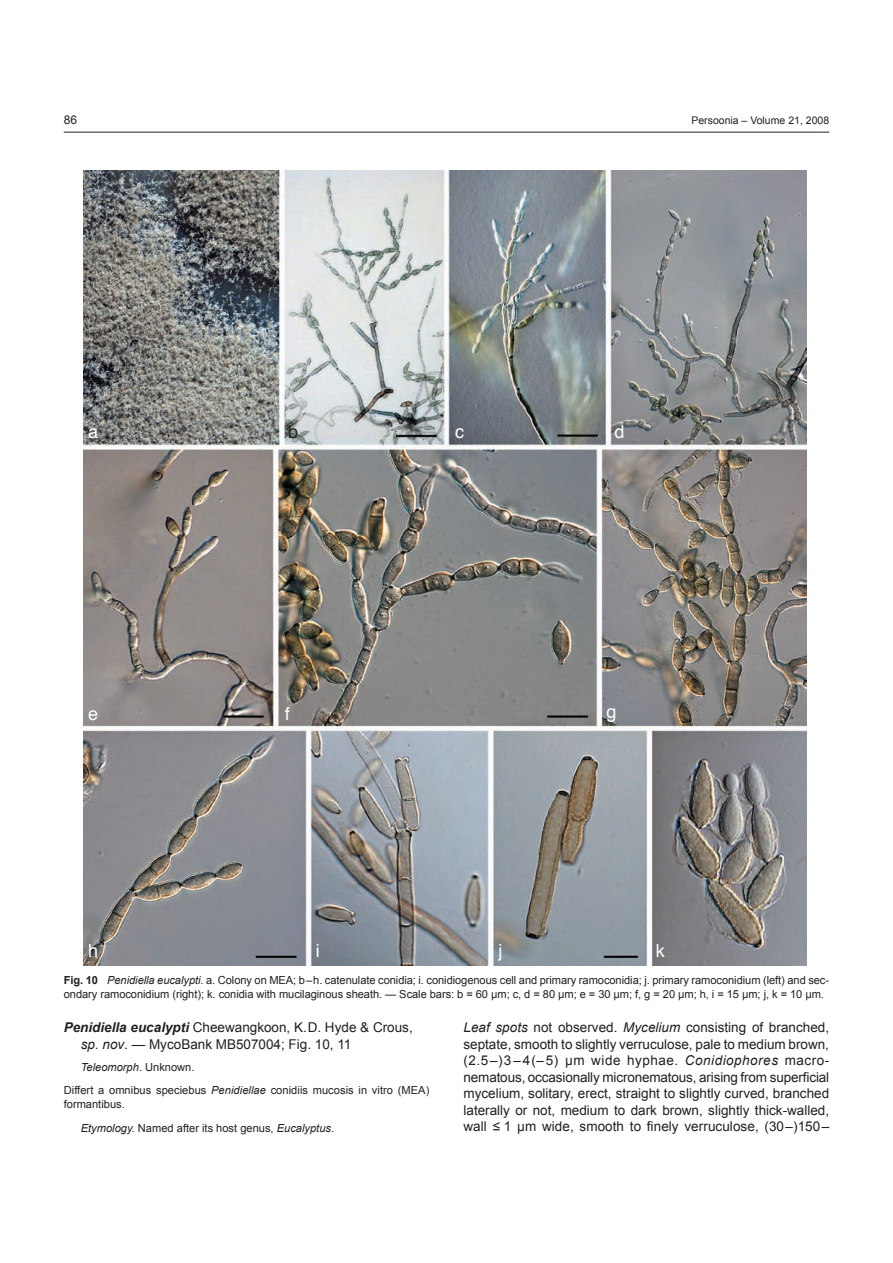
<style>
.page{position:relative;width:893px;height:1263px;background:#fff}
.page>*{position:absolute;margin:0;border:0;box-sizing:border-box;transform-origin:0 0}
.t1{font:18px "Helvetica";color:#fff}
.t2{font:18px "Helvetica";color:#231f20}
.t3{font:13.5px/16.5px "Arial";color:#231f20}
.t4{font:12px "Arial";color:#231f20}
.t5{font:11.1px/23.4px "Arial";letter-spacing:-.005em;color:#231f20}
.t6{font:10.5px "Arial";color:#231f20}
.s1{font-weight:700}
.s2{font-style:italic}
.s3{font-weight:700;font-style:italic}
</style>
<div class="page">
<hr style="left:64px;top:132px;width:765px;height:1px;background:#231f20">
<img style="left:84px;top:170px;width:722px;height:796px">
<p class="t4" style="left:64px;top:113px;width:15px">86</p>
<p class="t6" style="left:691px;top:114px;width:139px">Persoonia – Volume 21, 2008</p>
<h1 class="t1" style="left:88px;top:416px;width:12px">a</h1>
<h1 class="t2" style="left:288px;top:416px;width:12px">b</h1>
<h1 class="t1" style="left:455px;top:416px;width:10px">c</h1>
<h1 class="t1" style="left:614px;top:416px;width:12px">d</h1>
<h1 class="t1" style="left:88px;top:698px;width:12px">e</h1>
<h1 class="t1" style="left:285px;top:698px;width:7px">f</h1>
<h1 class="t1" style="left:607px;top:696px;width:12px">g</h1>
<h1 class="t1" style="left:88px;top:935px;width:12px">h</h1>
<h1 class="t1" style="left:316px;top:935px;width:5px">i</h1>
<h1 class="t1" style="left:499px;top:935px;width:5px">j</h1>
<h1 class="t1" style="left:656px;top:935px;width:10px">k</h1>
<p class="t5" style="left:64px;top:972px;width:767px;line-height:14.4px"><span class="s1">Fig. 10</span> <span class="s2">Penidiella eucalypti</span>. a. Colony on MEA; b–h. catenulate conidia; i. conidiogenous cell and primary ramoconidia; j. primary ramoconidium (left) and sec&shy;ondary ramoconidium (right); k. conidia with mucilaginous sheath. — Scale bars: b = 60 µm; c, d = 80 µm; e = 30 µm; f, g = 20 µm; h, i = 15 µm; j, k = 10 µm.</p>
<p class="t3" style="left:81px;top:1019px;width:333px;text-indent:-17px"><span class="s3">Penidiella eucalypti</span> Cheewangkoon, K.D. Hyde &amp; Crous, <span class="s2">sp. nov</span>. — MycoBank MB507004; Fig. 10, 11</p>
<p class="t5" style="left:64px;top:1055px;width:367px;text-indent:17px"><span class="s2">Teleomorph</span>. Unknown.<br>Differt a omnibus speciebus <span class="s2">Penidiellae</span> conidiis mucosis in vitro (MEA)</p>
<p class="t5" style="left:81px;top:1093px;width:255px;text-indent:-17px">formantibus.<br><span class="s2">Etymology.</span> Named after its host genus, <span class="s2">Eucalyptus</span>.</p>
<p class="t3" style="left:463px;top:1019px;width:367px"><span class="s2">Leaf spots</span> not observed. <span class="s2">Mycelium</span> consisting of branched, septate, smooth to slightly verruculose, pale to medium brown, (2.5–)3–4(–5) µm wide hyphae. <span class="s2">Conidiophores</span> macro&shy;nematous, occasionally micronematous, arising from superficial mycelium, solitary, erect, straight to slightly curved, branched laterally or not, medium to dark brown, slightly thick-walled, wall ≤ 1 µm wide, smooth to finely verruculose, (30–)150–</p>
</div>
